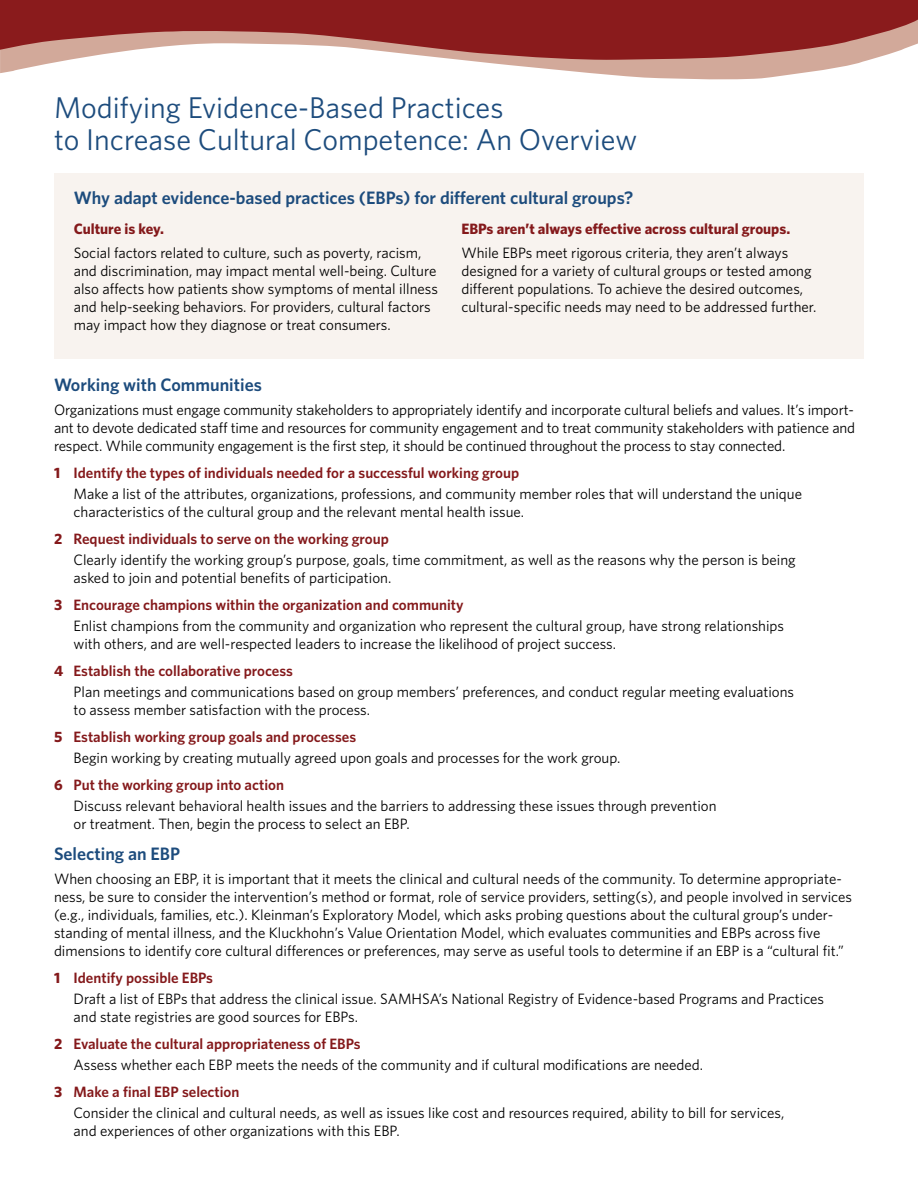
<style>
.page{position:relative;width:918px;height:1188px;background:#fff}
.page>*{position:absolute;margin:0;border:0;box-sizing:border-box;transform-origin:0 0}
.t1{font:30px/31.5px "Whitney";color:#1d4c7d}
.t2{font:600 18px "Whitney";color:#1d4c7d}
.t3{font:15px/18px "Whitney";color:#000}
.t4{font:600 15px "Whitney";color:#84191b}
.t5{font:700 15px "Whitney";color:#84191b}
.s1{font-weight:700}
</style>
<div class="page">
<div style="left:54px;top:173px;width:810px;height:186px;background:#f8f3ef"></div>
<svg style="left:0;top:60px;width:868px;height:20px"></svg>
<svg style="left:0;top:0;width:918px;height:60px;background:#a04644"></svg>
<h1 class="t1" style="left:54px;top:92px;width:585px">Modifying Evidence-Based Practices<br>to Increase Cultural Competence: An Overview</h1>
<h2 class="t2" style="left:74px;top:185px;width:561px">Why adapt evidence-based practices (EBPs) for different cultural groups?</h2>
<h3 class="t5" style="left:74px;top:218px;width:92px">Culture is key.</h3>
<p class="t3" style="left:74px;top:243px;width:366px">Social factors related to culture, such as poverty, racism, and discrimination, may impact mental well-being. Culture also affects how patients show symptoms of mental illness and help-seeking behaviors. For providers, cultural factors may impact how they diagnose or treat consumers.</p>
<h3 class="t5" style="left:461px;top:218px;width:330px">EBPs aren’t always effective across cultural groups.</h3>
<p class="t3" style="left:461px;top:243px;width:356px">While EBPs meet rigorous criteria, they aren’t always designed for a variety of cultural groups or tested among different populations. To achieve the desired outcomes, cultural-specific needs may need to be addressed further.</p>
<h2 class="t2" style="left:54px;top:373px;width:209px">Working with Communities</h2>
<p class="t3" style="left:54px;top:400px;width:803px;text-align:justify">Organizations must engage community stakeholders to appropriately identify and incorporate cultural beliefs and values. It’s import&shy;ant to devote dedicated staff time and resources for community engagement and to treat community stakeholders with patience and respect. While community engagement is the first step, it should be continued throughout the process to stay connected.</p>
<p class="t4" style="left:54px;top:463px;width:467px"><span class="s1">1</span> Identify the types of individuals needed for a successful working group</p>
<p class="t3" style="left:74px;top:484px;width:730px">Make a list of the attributes, organizations, professions, and community member roles that will understand the unique characteristics of the cultural group and the relevant mental health issue.</p>
<p class="t4" style="left:54px;top:529px;width:336px"><span class="s1">2</span> Request individuals to serve on the working group</p>
<p class="t3" style="left:74px;top:550px;width:724px">Clearly identify the working group’s purpose, goals, time commitment, as well as the reasons why the person is being asked to join and potential benefits of participation.</p>
<p class="t4" style="left:54px;top:595px;width:411px"><span class="s1">3</span> Encourage champions within the organization and community</p>
<p class="t3" style="left:74px;top:616px;width:712px">Enlist champions from the community and organization who represent the cultural group, have strong relationships with others, and are well-respected leaders to increase the likelihood of project success.</p>
<p class="t4" style="left:54px;top:661px;width:241px"><span class="s1">4</span> Establish the collaborative process</p>
<p class="t3" style="left:74px;top:682px;width:722px">Plan meetings and communications based on group members’ preferences, and conduct regular meeting evaluations to assess member satisfaction with the process.</p>
<p class="t4" style="left:54px;top:727px;width:304px"><span class="s1">5</span> Establish working group goals and processes</p>
<p class="t3" style="left:74px;top:748px;width:549px">Begin working by creating mutually agreed upon goals and processes for the work group.</p>
<p class="t4" style="left:54px;top:775px;width:232px"><span class="s1">6</span> Put the working group into action</p>
<p class="t3" style="left:74px;top:796px;width:645px">Discuss relevant behavioral health issues and the barriers to addressing these issues through prevention or treatment. Then, begin the process to select an EBP.</p>
<h2 class="t2" style="left:54px;top:842px;width:128px">Selecting an EBP</h2>
<p class="t3" style="left:54px;top:870px;width:800px">When choosing an EBP, it is important that it meets the clinical and cultural needs of the community. To determine appropriate&shy;ness, be sure to consider the intervention’s method or format, role of service providers, setting(s), and people involved in services (e.g., individuals, families, etc.). Kleinman’s Exploratory Model, which asks probing questions about the cultural group’s under&shy;standing of mental illness, and the Kluckhohn’s Value Orientation Model, which evaluates communities and EBPs across five dimensions to identify core cultural differences or preferences, may serve as useful tools to determine if an EBP is a “cultural fit.”</p>
<p class="t4" style="left:54px;top:968px;width:161px"><span class="s1">1</span> Identify possible EBPs</p>
<p class="t3" style="left:74px;top:990px;width:752px">Draft a list of EBPs that address the clinical issue. SAMHSA’s National Registry of Evidence-based Programs and Practices and state registries are good sources for EBPs.</p>
<p class="t4" style="left:54px;top:1034px;width:308px"><span class="s1">2</span> Evaluate the cultural appropriateness of EBPs</p>
<p class="t3" style="left:74px;top:1056px;width:631px">Assess whether each EBP meets the needs of the community and if cultural modifications are needed.</p>
<p class="t4" style="left:54px;top:1082px;width:187px"><span class="s1">3</span> Make a final EBP selection</p>
<p class="t3" style="left:74px;top:1104px;width:712px">Consider the clinical and cultural needs, as well as issues like cost and resources required, ability to bill for services, and experiences of other organizations with this EBP.</p>
</div>
